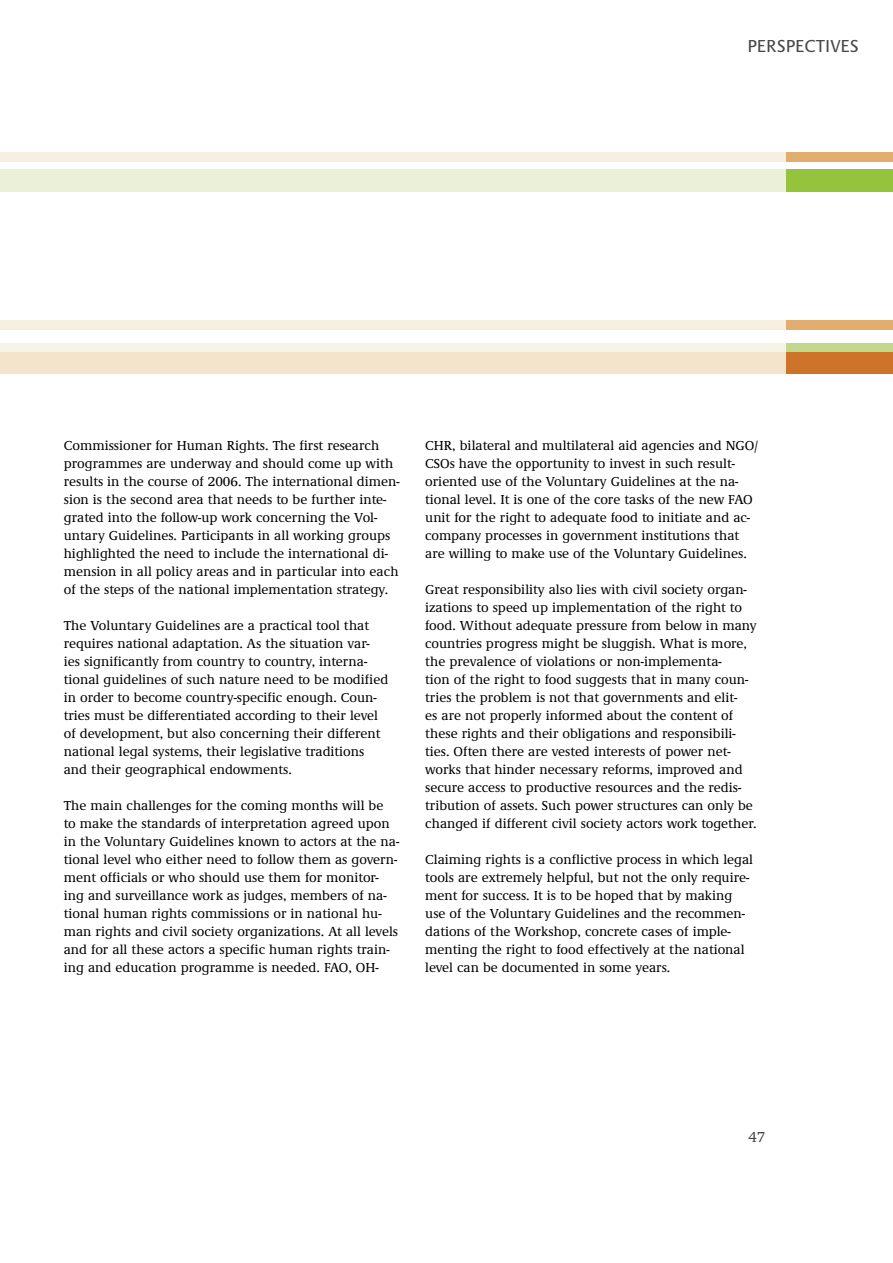
<style>
.page{position:relative;width:893px;height:1263px;background:#fff}
.page>*{position:absolute;margin:0;border:0;box-sizing:border-box;transform-origin:0 0}
.t1{font:18px "Praxis EF";color:#474848}
.t2{font:500 15px "Demos EF";color:#474848}
.t3{font:500 13.5px/18px "Demos EF";color:#000}
</style>
<div class="page">
<div style="left:0;top:351px;width:893px;height:22px;background:#cd742a"></div>
<div style="left:0;top:343px;width:893px;height:8px;background:#c3d88b"></div>
<div style="left:0;top:321px;width:893px;height:9px;background:#e1ae70"></div>
<div style="left:0;top:169px;width:893px;height:23px;background:#96c33d"></div>
<div style="left:0;top:152px;width:893px;height:10px;background:#e1ae70"></div>
<svg style="left:0;top:320px;width:786px;height:54px"></svg>
<div style="left:0;top:351px;width:786px;height:22px;background:#f4e4cb"></div>
<div style="left:0;top:343px;width:786px;height:8px;background:#f4f4e7"></div>
<div style="left:0;top:321px;width:786px;height:9px;background:#f7efe1"></div>
<div style="left:0;top:169px;width:786px;height:23px;background:#ebf1d9"></div>
<div style="left:0;top:152px;width:786px;height:10px;background:#f7efe1"></div>
<h1 class="t1" style="left:747px;top:36px;width:113px">PERSPECTIVES</h1>
<p class="t3" style="left:64px;top:437px;width:337px">Commissioner for Human Rights. The first research programmes are underway and should come up with results in the course of 2006. The international dimen&shy;sion is the second area that needs to be further inte&shy;grated into the follow-up work concerning the Vol&shy;untary Guidelines. Participants in all working groups highlighted the need to include the international di&shy;mension in all policy areas and in particular into each of the steps of the national implementation strategy.</p>
<p class="t3" style="left:64px;top:617px;width:326px">The Voluntary Guidelines are a practical tool that requires national adaptation. As the situation var&shy;ies significantly from country to country, interna&shy;tional guidelines of such nature need to be modified in order to become country-specific enough. Coun&shy;tries must be differentiated according to their level of development, but also concerning their different national legal systems, their legislative traditions and their geographical endowments.</p>
<p class="t3" style="left:64px;top:797px;width:337px">The main challenges for the coming months will be<br>to make the standards of interpretation agreed upon in the Voluntary Guidelines known to actors at the na&shy;tional level who either need to follow them as govern&shy;ment officials or who should use them for monitor&shy;ing and surveillance work as judges, members of na&shy;tional human rights commissions or in national hu&shy;man rights and civil society organizations. At all levels and for all these actors a specific human rights train&shy;ing and education programme is needed. FAO, OH-</p>
<p class="t3" style="left:425px;top:437px;width:335px">CHR, bilateral and multilateral aid agencies and NGO/ CSOs have the opportunity to invest in such result&shy;oriented use of the Voluntary Guidelines at the na&shy;tional level. It is one of the core tasks of the new FAO unit for the right to adequate food to initiate and ac&shy;company processes in government institutions that are willing to make use of the Voluntary Guidelines.</p>
<p class="t3" style="left:425px;top:581px;width:333px">Great responsibility also lies with civil society organ&shy;izations to speed up implementation of the right to food. Without adequate pressure from below in many countries progress might be sluggish. What is more, the prevalence of violations or non-implementa-<br>tion of the right to food suggests that in many coun&shy;tries the problem is not that governments and elit-<br>es are not properly informed about the content of these rights and their obligations and responsibili&shy;ties. Often there are vested interests of power net&shy;works that hinder necessary reforms, improved and secure access to productive resources and the redis&shy;tribution of assets. Such power structures can only be changed if different civil society actors work together.</p>
<p class="t3" style="left:425px;top:851px;width:329px">Claiming rights is a conflictive process in which legal tools are extremely helpful, but not the only require&shy;ment for success. It is to be hoped that by making use of the Voluntary Guidelines and the recommen&shy;dations of the Workshop, concrete cases of imple&shy;menting the right to food effectively at the national level can be documented in some years.</p>
<p class="t2" style="left:748px;top:1129px;width:18px">47</p>
</div>
